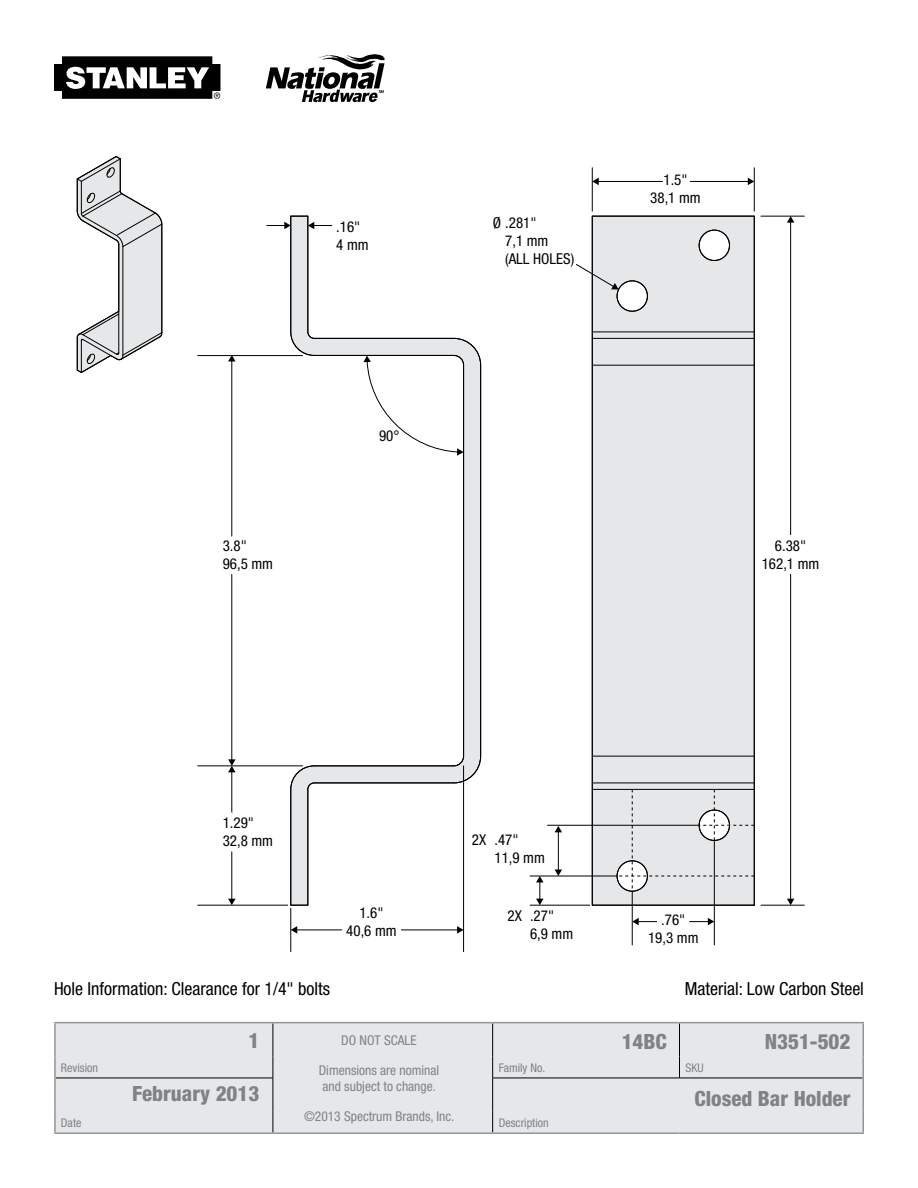
<style>
.page{position:relative;width:918px;height:1188px;background:#fff}
.page>*{position:absolute;margin:0;border:0;box-sizing:border-box;transform-origin:0 0}
.t1{font:800 condensed 21px "Helvetica Neue";color:#808285}
.t2{font:condensed 18px "Helvetica Neue";color:#000}
.t3{font:condensed 15px/18px "Helvetica Neue";color:#000}
.t4{font:condensed 13.5px/16.2px "Helvetica Neue";color:#808285}
.t5{font:condensed 12px "Helvetica Neue";color:#808285}
</style>
<div class="page">
<svg style="left:54px;top:56px;width:166px;height:43px"></svg>
<svg style="left:266px;top:54px;width:119px;height:49px"></svg>
<div style="left:56px;top:1023px;width:806px;height:109px;background:#e6e7e8"></div>
<hr style="left:273px;top:1023px;width:1px;height:33px;background:#000">
<hr style="left:492px;top:1023px;width:1px;height:33px;background:#000">
<hr style="left:679px;top:1023px;width:1px;height:33px;background:#000">
<svg style="left:273px;top:1056px;width:1px;height:22px"></svg>
<svg style="left:492px;top:1056px;width:1px;height:22px"></svg>
<svg style="left:679px;top:1056px;width:1px;height:22px"></svg>
<hr style="left:56px;top:1078px;width:217px;height:1px;background:#000">
<hr style="left:273px;top:1078px;width:1px;height:34px;background:#000">
<hr style="left:492px;top:1078px;width:188px;height:1px;background:#000">
<hr style="left:492px;top:1078px;width:1px;height:34px;background:#000">
<hr style="left:680px;top:1078px;width:183px;height:1px;background:#000">
<svg style="left:273px;top:1112px;width:1px;height:20px"></svg>
<svg style="left:492px;top:1112px;width:1px;height:20px"></svg>
<hr style="left:54px;top:1022px;width:219px;height:1px;background:#939598">
<hr style="left:54px;top:1023px;width:2px;height:33px;background:#939598">
<hr style="left:54px;top:1056px;width:2px;height:22px;background:#939598">
<hr style="left:273px;top:1022px;width:220px;height:1px;background:#939598">
<hr style="left:273px;top:1132px;width:220px;height:2px;background:#939598">
<hr style="left:493px;top:1022px;width:187px;height:1px;background:#939598">
<hr style="left:680px;top:1022px;width:184px;height:1px;background:#939598">
<hr style="left:862px;top:1023px;width:2px;height:33px;background:#939598">
<hr style="left:862px;top:1056px;width:2px;height:22px;background:#939598">
<hr style="left:54px;top:1078px;width:2px;height:34px;background:#939598">
<hr style="left:862px;top:1078px;width:2px;height:34px;background:#939598">
<hr style="left:54px;top:1112px;width:2px;height:20px;background:#939598">
<hr style="left:54px;top:1132px;width:219px;height:2px;background:#939598">
<hr style="left:862px;top:1112px;width:2px;height:20px;background:#939598">
<hr style="left:493px;top:1132px;width:187px;height:2px;background:#939598">
<hr style="left:680px;top:1132px;width:184px;height:2px;background:#939598">
<hr style="left:592px;top:168px;width:1px;height:43px;background:#000">
<hr style="left:754px;top:168px;width:1px;height:43px;background:#000">
<hr style="left:598px;top:181px;width:151px;height:1px;background:#000">
<svg style="left:592px;top:178px;width:7px;height:7px"></svg>
<svg style="left:748px;top:178px;width:6px;height:7px"></svg>
<svg style="left:660px;top:181px;width:31px;height:1px"></svg>
<svg style="left:290px;top:278px;width:192px;height:628px"></svg>
<svg style="left:291px;top:905px;width:17px;height:1px"></svg>
<hr style="left:314px;top:783px;width:140px;height:1px;background:#000">
<hr style="left:314px;top:766px;width:140px;height:1px;background:#000">
<hr style="left:480px;top:365px;width:1px;height:391px;background:#000">
<hr style="left:463px;top:365px;width:1px;height:391px;background:#000">
<hr style="left:308px;top:216px;width:1px;height:116px;background:#000">
<hr style="left:308px;top:789px;width:1px;height:116px;background:#000">
<hr style="left:291px;top:789px;width:1px;height:116px;background:#000">
<hr style="left:291px;top:216px;width:1px;height:116px;background:#000">
<hr style="left:314px;top:355px;width:140px;height:1px;background:#000">
<hr style="left:314px;top:338px;width:140px;height:1px;background:#000">
<svg style="left:267px;top:215px;width:66px;height:63px"></svg>
<svg style="left:453px;top:756px;width:28px;height:27px"></svg>
<svg style="left:290px;top:765px;width:25px;height:25px"></svg>
<svg style="left:290px;top:332px;width:25px;height:24px"></svg>
<div style="left:591px;top:215px;width:164px;height:691px;background:#e6e7e8"></div>
<hr style="left:592px;top:905px;width:162px;height:1px;background:#000">
<hr style="left:592px;top:789px;width:162px;height:1px;background:#000">
<hr style="left:592px;top:783px;width:162px;height:1px;background:#000">
<hr style="left:592px;top:756px;width:162px;height:1px;background:#000">
<hr style="left:592px;top:216px;width:1px;height:689px;background:#000">
<hr style="left:754px;top:216px;width:1px;height:689px;background:#000">
<hr style="left:592px;top:365px;width:162px;height:1px;background:#000">
<hr style="left:592px;top:338px;width:162px;height:1px;background:#000">
<hr style="left:592px;top:332px;width:162px;height:1px;background:#000">
<hr style="left:592px;top:216px;width:162px;height:1px;background:#000">
<div style="left:699px;top:230px;width:31px;height:31px;border:1px solid #000;border-radius:50%"></div>
<div style="left:617px;top:281px;width:31px;height:30px;border:1px solid #000;border-radius:50%"></div>
<svg style="left:76px;top:156px;width:87px;height:217px"></svg>
<hr style="left:761px;top:216px;width:43px;height:1px;background:#000">
<hr style="left:761px;top:905px;width:43px;height:1px;background:#000">
<hr style="left:790px;top:222px;width:1px;height:678px;background:#000">
<svg style="left:787px;top:216px;width:7px;height:7px"></svg>
<svg style="left:787px;top:899px;width:7px;height:6px"></svg>
<svg style="left:752px;top:530px;width:40px;height:81px"></svg>
<hr style="left:530px;top:876px;width:87px;height:1px;background:#000">
<hr style="left:530px;top:905px;width:60px;height:1px;background:#000">
<hr style="left:632px;top:891px;width:1px;height:54px;background:#000">
<hr style="left:714px;top:840px;width:1px;height:105px;background:#000">
<hr style="left:547px;top:825px;width:152px;height:1px;background:#000">
<svg style="left:617px;top:789px;width:137px;height:102px;background:#dcddde"></svg>
<svg style="left:363px;top:338px;width:118px;height:118px"></svg>
<hr style="left:198px;top:905px;width:90px;height:1px;background:#000">
<hr style="left:198px;top:765px;width:105px;height:1px;background:#000">
<hr style="left:198px;top:355px;width:105px;height:1px;background:#000">
<hr style="left:231px;top:771px;width:1px;height:129px;background:#000">
<svg style="left:228px;top:899px;width:8px;height:6px"></svg>
<hr style="left:231px;top:360px;width:1px;height:400px;background:#000">
<svg style="left:228px;top:355px;width:8px;height:6px"></svg>
<svg style="left:228px;top:759px;width:8px;height:13px"></svg>
<svg style="left:231px;top:782px;width:2px;height:106px"></svg>
<svg style="left:231px;top:522px;width:2px;height:89px"></svg>
<svg style="left:576px;top:263px;width:43px;height:26px"></svg>
<svg style="left:632px;top:897px;width:82px;height:49px"></svg>
<hr style="left:290px;top:908px;width:1px;height:44px;background:#000">
<hr style="left:463px;top:766px;width:1px;height:186px;background:#000">
<hr style="left:296px;top:930px;width:162px;height:1px;background:#000">
<svg style="left:291px;top:926px;width:6px;height:8px"></svg>
<svg style="left:457px;top:817px;width:126px;height:135px"></svg>
<svg style="left:330px;top:897px;width:76px;height:34px"></svg>
<p class="t3" style="left:336px;top:218px;width:34px">.16"<br>4 mm</p>
<p class="t3" style="left:223px;top:536px;width:52px">3.8"<br>96,5 mm</p>
<p class="t3" style="left:379px;top:427px;width:22px">90°</p>
<p class="t3" style="left:505px;top:214px;width:71px;text-indent:-12px">Ø .281"<br>7,1 mm (ALL HOLES)</p>
<p class="t3" style="left:650px;top:171px;width:52px;text-align:center">1.5"<br>38,1 mm</p>
<p class="t3" style="left:762px;top:536px;width:59px;text-align:center">6.38"<br>162,1 mm</p>
<p class="t3" style="left:223px;top:814px;width:52px">1.29"<br>32,8 mm</p>
<p class="t3" style="left:346px;top:903px;width:52px;text-align:center">1.6"<br>40,6 mm</p>
<p class="t2" style="left:54px;top:978px;width:278px">Hole Information: Clearance for 1/4" bolts</p>
<p class="t3" style="left:472px;top:831px;width:16px">2X</p>
<p class="t3" style="left:494px;top:831px;width:52px">.47"<br>11,9 mm</p>
<p class="t3" style="left:507px;top:907px;width:16px">2X</p>
<p class="t3" style="left:530px;top:907px;width:45px">.27"<br>6,9 mm</p>
<p class="t3" style="left:648px;top:911px;width:52px;text-align:center">.76"<br>19,3 mm</p>
<p class="t2" style="left:685px;top:978px;width:181px">Material: Low Carbon Steel</p>
<h1 class="t1" style="left:248px;top:1028px;width:12px">1</h1>
<p class="t4" style="left:341px;top:1033px;width:77px">DO NOT SCALE</p>
<p class="t4" style="left:319px;top:1062px;width:122px">Dimensions are nominal and subject to change.</p>
<p class="t4" style="left:304px;top:1108px;width:152px">©2013 Spectrum Brands, Inc.</p>
<h1 class="t1" style="left:622px;top:1029px;width:47px">14BC</h1>
<h1 class="t1" style="left:765px;top:1029px;width:87px">N351-502</h1>
<p class="t5" style="left:61px;top:1061px;width:39px">Revision</p>
<p class="t5" style="left:499px;top:1061px;width:48px">Family No.</p>
<p class="t5" style="left:686px;top:1061px;width:20px">SKU</p>
<h1 class="t1" style="left:132px;top:1080px;width:129px">February 2013</h1>
<p class="t5" style="left:61px;top:1116px;width:22px">Date</p>
<p class="t5" style="left:499px;top:1116px;width:51px">Description</p>
<h1 class="t1" style="left:695px;top:1085px;width:157px">Closed Bar Holder</h1>
</div>
